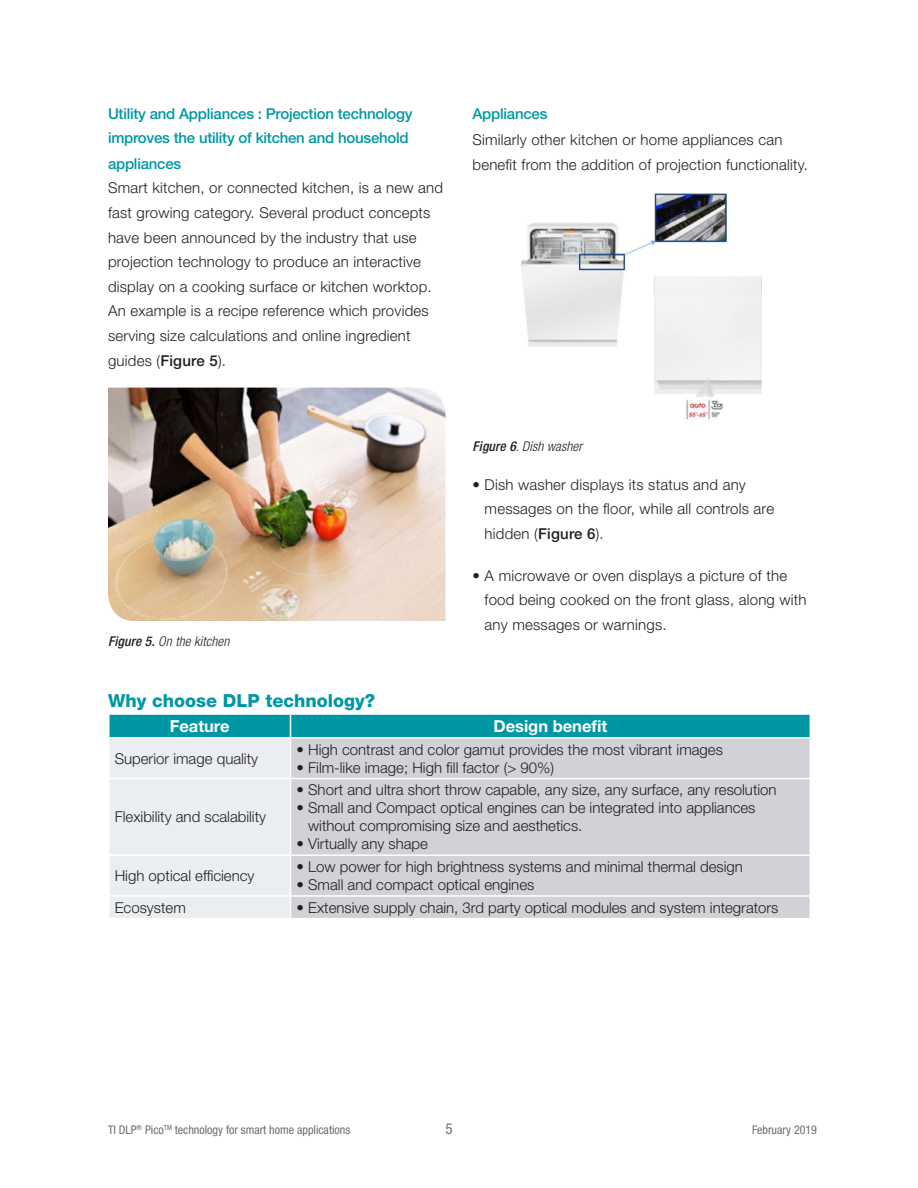
<style>
.page{position:relative;width:918px;height:1188px;background:#fff}
.page>*{position:absolute;margin:0;border:0;box-sizing:border-box;transform-origin:0 0}
.t1{font:800 18px "Helvetica Neue LT Std";color:#0097a4}
.t2{font:700 16.5px "Helvetica Neue LT Std";color:#fff}
.t3{font:300 15px/24.6px "Helvetica Neue LT Std";letter-spacing:.015em;color:#231f20}
.t4{font:500 15px/24px "Helvetica Neue LT Std";letter-spacing:-.015em;color:#0097a4}
.t5{font:condensed 15px "Helvetica Neue LT Std";color:#6c6d70}
.t6{font:italic 300 condensed 13.5px "Helvetica Neue LT Std";letter-spacing:.01em;color:#231f20}
.t7{font:condensed 12px "Helvetica Neue LT Std";color:#6c6d70}
.s1{font-weight:500}
</style>
<div class="page">
<img style="left:108px;top:388px;width:338px;height:233px">
<img style="left:521px;top:193px;width:240px;height:227px">
<svg style="left:109px;top:714px;width:702px;height:204px;background:#c1d3d8"></svg>
<p class="t4" style="left:108px;top:101px;width:306px">Utility and Appliances : Projection technology improves the utility of kitchen and household</p>
<p class="t4" style="left:108px;top:151px;width:75px">appliances</p>
<p class="t3" style="left:108px;top:175px;width:337px">Smart kitchen, or connected kitchen, is a new and fast growing category. Several product concepts have been announced by the industry that use projection technology to produce an interactive display on a cooking surface or kitchen worktop.<br>An example is a recipe reference which provides serving size calculations and online ingredient guides (<span class="s1">Figure 5</span>).</p>
<p class="t6" style="left:108px;top:633px;width:123px"><span class="s1">Figure 5.</span> On the kitchen</p>
<p class="t4" style="left:472px;top:102px;width:76px">Appliances</p>
<p class="t3" style="left:472px;top:128px;width:337px">Similarly other kitchen or home appliances can benefit from the addition of projection functionality.</p>
<p class="t6" style="left:472px;top:439px;width:111px"><span class="s1">Figure 6</span>. Dish washer</p>
<p class="t3" style="left:485px;top:472px;width:291px;text-indent:-12px">• Dish washer displays its status and any messages on the floor, while all controls are hidden (<span class="s1">Figure 6</span>).</p>
<p class="t3" style="left:485px;top:563px;width:324px;text-indent:-12px">• A microwave or oven displays a picture of the food being cooked on the front glass, along with any messages or warnings.</p>
<p class="t1" style="left:108px;top:690px;width:269px">Why choose DLP technology?</p>
<p class="t2" style="left:170px;top:716px;width:61px">Feature</p>
<p class="t2" style="left:493px;top:716px;width:115px">Design benefit</p>
<p class="t3" style="left:115px;top:746px;width:145px">Superior image quality</p>
<p class="t3" style="left:297px;top:737px;width:428px">• High contrast and color gamut provides the most vibrant images</p>
<p class="t3" style="left:297px;top:755px;width:259px">• Film-like image; High fill factor (&gt; 90%)</p>
<p class="t3" style="left:115px;top:804px;width:153px">Flexibility and scalability</p>
<p class="t3" style="left:115px;top:863px;width:141px">High optical efficiency</p>
<p class="t3" style="left:297px;top:777px;width:482px">• Short and ultra short throw capable, any size, any surface, any resolution</p>
<p class="t3" style="left:308px;top:799px;width:449px;line-height:18px;text-indent:-12px">• Small and Compact optical engines can be integrated into appliances without compromising size and aesthetics.</p>
<p class="t3" style="left:297px;top:831px;width:133px">• Virtually any shape</p>
<p class="t3" style="left:297px;top:854px;width:448px">• Low power for high brightness systems and minimal thermal design</p>
<p class="t3" style="left:297px;top:872px;width:239px">• Small and compact optical engines</p>
<p class="t3" style="left:115px;top:895px;width:73px">Ecosystem</p>
<p class="t3" style="left:297px;top:895px;width:484px">• Extensive supply chain, 3rd party optical modules and system integrators</p>
<p class="t7" style="left:108px;top:1123px;width:244px">TI DLP<sup>®</sup> Pico<sup>TM</sup> technology for smart home applications</p>
<p class="t5" style="left:445px;top:1120px;width:9px">5</p>
<p class="t7" style="left:752px;top:1123px;width:66px">February 2019</p>
</div>
